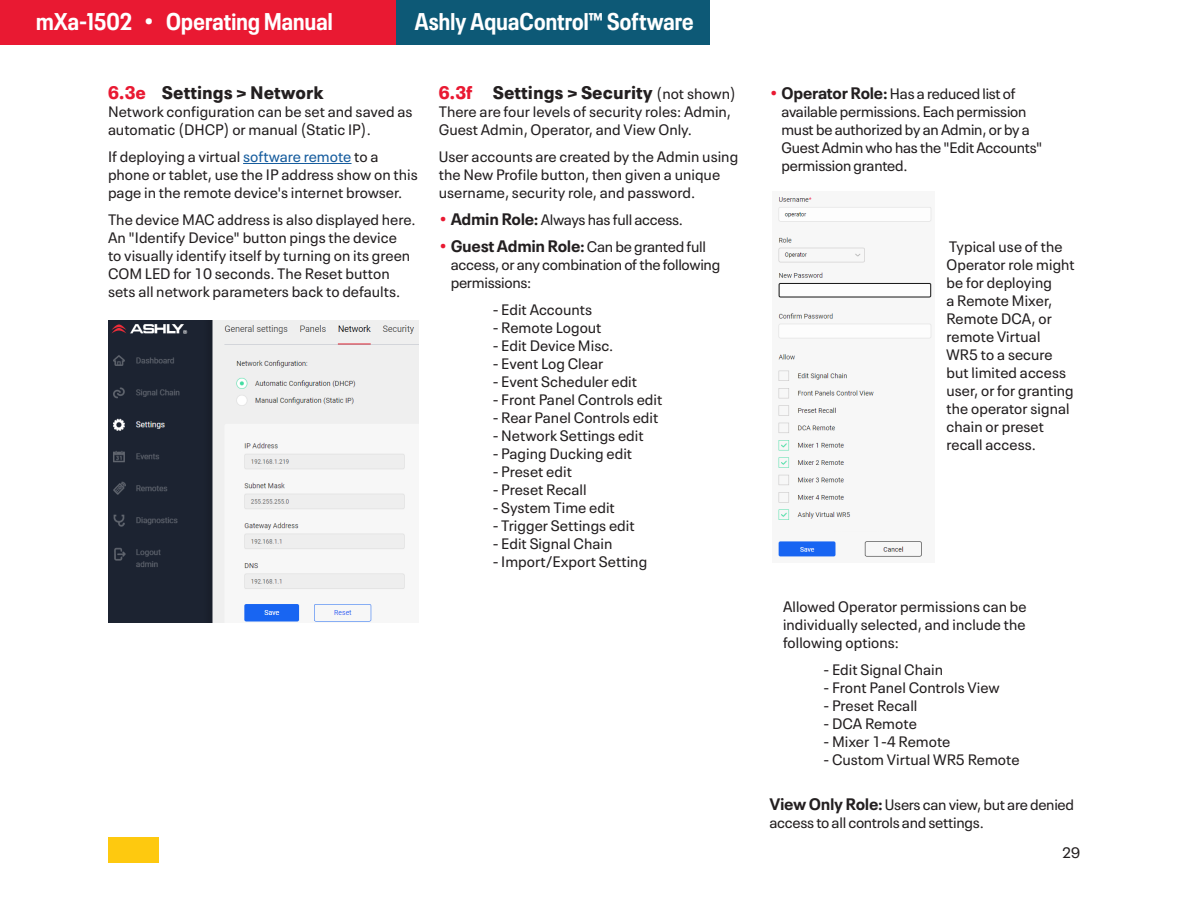
<style>
.page{position:relative;width:1188px;height:918px;background:#fff}
.page>*{position:absolute;margin:0;border:0;box-sizing:border-box;transform-origin:0 0}
.t1{font:700 condensed 24px "Neue Plak";letter-spacing:.01em;color:#fff}
.Body_Subheads{font:900 18px "Neue Plak Text";color:#231f20}
.Body_Lead_undr{font:15px/18px "Neue Plak Text";color:#231f20}
.Body_Lead_undr-2{font:15px/18px "Neue Plak Text";letter-spacing:-.02em;color:#231f20}
.Body_Lead_undr-3{font:15px/18px "Neue Plak Text";letter-spacing:-.025em;color:#231f20}
.Body_Lead_undr-4{font:15px/18px "Neue Plak Text";letter-spacing:-.045em;color:#231f20}
.s1{color:#e91932}
.s2{color:#175d9e}
.s3{font-weight:400;font-size:15px}
.s4{font-weight:700;font-size:16.5px;color:#e91932}
.s5{font-weight:700;font-size:16.5px}
.s6{font-weight:700}
</style>
<div class="page">
<hr style="left:243px;top:163px;width:109px;height:1px;background:#175d9e">
<div style="left:108px;top:837px;width:51px;height:25px;background:#fec90f"></div>
<img style="left:108px;top:320px;width:310px;height:302px">
<img style="left:778px;top:197px;width:154px;height:360px">
<div style="left:0;top:0;width:396px;height:45px;background:#e91932"></div>
<div style="left:396px;top:0;width:314px;height:45px;background:#0d5976"></div>
<h1 class="t1" style="left:36px;top:3px;width:298px">mXa-1502 • Operating Manual</h1>
<h1 class="t1" style="left:415px;top:3px;width:280px">Ashly AquaControl™ Software</h1>
<p class="Body_Subheads" style="left:108px;top:78px;width:217px"><span class="s1">6.3e</span> Settings &gt; Network</p>
<p class="Body_Lead_undr" style="left:108px;top:101px;width:306px">Network configuration can be set and saved as automatic (DHCP) or manual (Static IP).</p>
<p class="Body_Lead_undr" style="left:108px;top:146px;width:311px">If deploying a virtual <span class="s2">software remote</span> to a phone or tablet, use the IP address show on this page in the remote device's internet browser.</p>
<p class="Body_Lead_undr" style="left:108px;top:209px;width:309px">The device MAC address is also displayed here.<br>An "Identify Device" button pings the device<br>to visually identify itself by turning on its green COM LED for 10 seconds. The Reset button sets all network parameters back to defaults.</p>
<p class="Body_Subheads" style="left:439px;top:78px;width:299px"><span class="s1">6.3f</span> Settings &gt; Security <span class="s3">(not shown)</span></p>
<p class="Body_Lead_undr" style="left:439px;top:101px;width:294px">There are four levels of security roles: Admin,<br>Guest Admin, Operator, and View Only.</p>
<p class="Body_Lead_undr" style="left:439px;top:146px;width:301px">User accounts are created by the Admin using the New Profile button, then given a unique username, security role, and password.</p>
<p class="Body_Lead_undr-2" style="left:440px;top:209px;width:245px"><span class="s4">•</span> <span class="s5">Admin Role</span><span class="s6">:</span> Always has full access.</p>
<p class="Body_Lead_undr-2" style="left:451px;top:236px;width:271px;text-indent:-11px"><span class="s4">•</span> <span class="s5">Guest Admin Role</span><span class="s6">:</span> Can be granted full access, or any combination of the following permissions:</p>
<p class="Body_Lead_undr" style="left:493px;top:299px;width:101px">- Edit Accounts</p>
<p class="Body_Lead_undr" style="left:493px;top:317px;width:110px">- Remote Logout</p>
<p class="Body_Lead_undr" style="left:493px;top:335px;width:122px">- Edit Device Misc.</p>
<p class="Body_Lead_undr" style="left:493px;top:353px;width:112px">- Event Log Clear</p>
<p class="Body_Lead_undr" style="left:493px;top:371px;width:146px">- Event Scheduler edit</p>
<p class="Body_Lead_undr" style="left:493px;top:389px;width:171px">- Front Panel Controls edit</p>
<p class="Body_Lead_undr" style="left:493px;top:407px;width:167px">- Rear Panel Controls edit</p>
<p class="Body_Lead_undr" style="left:493px;top:425px;width:153px">- Network Settings edit</p>
<p class="Body_Lead_undr" style="left:493px;top:443px;width:141px">- Paging Ducking edit</p>
<p class="Body_Lead_undr" style="left:493px;top:461px;width:81px">- Preset edit</p>
<p class="Body_Lead_undr" style="left:493px;top:479px;width:95px">- Preset Recall</p>
<p class="Body_Lead_undr" style="left:493px;top:497px;width:124px">- System Time edit</p>
<p class="Body_Lead_undr" style="left:493px;top:515px;width:144px">- Trigger Settings edit</p>
<p class="Body_Lead_undr" style="left:493px;top:533px;width:121px">- Edit Signal Chain</p>
<p class="Body_Lead_undr" style="left:493px;top:551px;width:156px">- Import/Export Setting</p>
<p class="Body_Lead_undr-4" style="left:782px;top:83px;width:263px;text-indent:-11px"><span class="s4">•</span> <span class="s5">Operator Role</span><span class="s6">:</span> Has a reduced list of available permissions. Each permission must be authorized by an Admin, or by a Guest Admin who has the "Edit Accounts" permission granted.</p>
<p class="Body_Lead_undr-3" style="left:946px;top:236px;width:130px">Typical use of the<br>Operator role might be for deploying<br>a Remote Mixer,<br>Remote DCA, or remote Virtual<br>WR5 to a secure but limited access user, or for granting the operator signal chain or preset recall access.</p>
<p class="Body_Lead_undr" style="left:783px;top:596px;width:246px;text-align:justify">Allowed Operator permissions can be individually selected, and include the following options:</p>
<p class="Body_Lead_undr" style="left:824px;top:659px;width:121px">- Edit Signal Chain</p>
<p class="Body_Lead_undr" style="left:824px;top:677px;width:178px">- Front Panel Controls View</p>
<p class="Body_Lead_undr" style="left:824px;top:695px;width:95px">- Preset Recall</p>
<p class="Body_Lead_undr" style="left:824px;top:713px;width:95px">- DCA Remote</p>
<p class="Body_Lead_undr" style="left:824px;top:731px;width:129px">- Mixer 1-4 Remote</p>
<p class="Body_Lead_undr" style="left:824px;top:749px;width:198px">- Custom Virtual WR5 Remote</p>
<p class="Body_Lead_undr-2" style="left:770px;top:794px;width:306px"><span class="s5">View Only Role</span><span class="s6">:</span> Users can view, but are denied access to all controls and settings.</p>
<p class="Body_Lead_undr" style="left:1062px;top:842px;width:19px">29</p>
</div>
